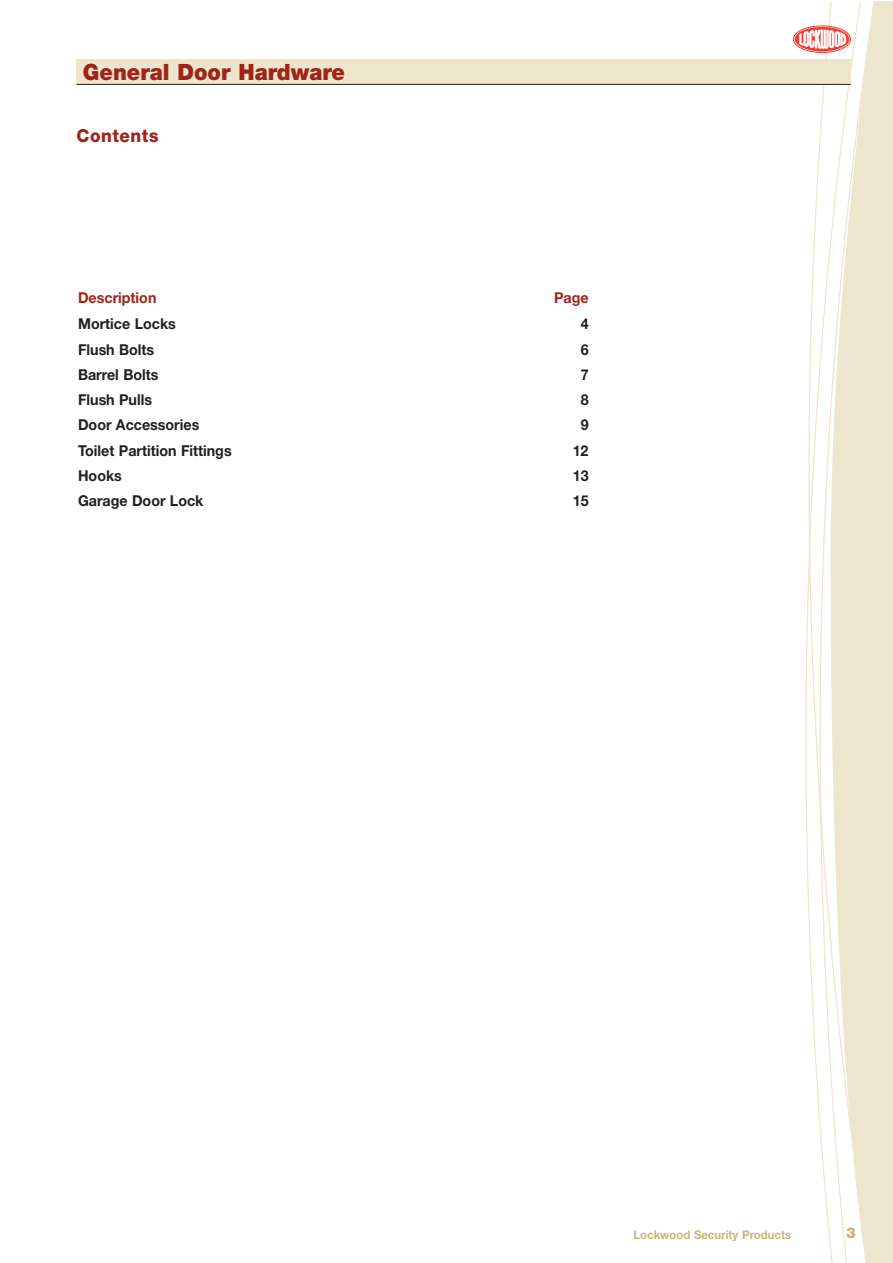
<style>
.page{position:relative;width:893px;height:1263px;background:#fff}
.page>*{position:absolute;margin:0;border:0;box-sizing:border-box;transform-origin:0 0}
.t1{font:900 22.5px "Helvetica Neue LT";color:#9f2419;scale:.95 1}
.t2{font:800 18px "Helvetica Neue LT";letter-spacing:.03em;color:#9f2419;scale:.95 1}
.t3{font:700 15px "Helvetica Neue LT";color:#231f1f;scale:.95 1}
.t4{font:700 15px "Helvetica Neue LT";color:#9f2419;scale:.95 1}
.t5{font:900 15px "Helvetica Neue LT";color:#ccb677;scale:.95 1}
.t6{font:700 12px "Helvetica Neue LT";color:#ccb677;scale:.95 1}
</style>
<div class="page">
<div style="left:886px;top:2px;width:6px;height:1261px;background:#eee5cf"></div>
<svg style="left:802px;top:2px;width:84px;height:1261px"></svg>
<svg style="left:793px;top:26px;width:57px;height:27px"></svg>
<svg style="left:794px;top:27px;width:55px;height:24px"></svg>
<svg style="left:799px;top:30px;width:46px;height:19px"></svg>
<div style="left:77px;top:59px;width:773px;height:25px;background:#eee5cd"></div>
<hr style="left:77px;top:84px;width:773px;height:1px;background:#231f1f">
<h1 class="t1" style="left:83px;top:64px;width:277px">General Door Hardware</h1>
<p class="t2" style="left:77px;top:129px;width:88px">Contents</p>
<p class="t4" style="left:78px;top:292px;width:84px">Description</p>
<p class="t4" style="left:554px;top:292px;width:38px">Page</p>
<p class="t3" style="left:78px;top:319px;width:104px">Mortice Locks</p>
<p class="t3" style="left:580px;top:319px;width:10px">4</p>
<p class="t3" style="left:78px;top:344px;width:82px">Flush Bolts</p>
<p class="t3" style="left:580px;top:344px;width:10px">6</p>
<p class="t3" style="left:78px;top:369px;width:86px">Barrel Bolts</p>
<p class="t3" style="left:580px;top:369px;width:10px">7</p>
<p class="t3" style="left:78px;top:394px;width:79px">Flush Pulls</p>
<p class="t3" style="left:580px;top:394px;width:10px">8</p>
<p class="t3" style="left:78px;top:420px;width:129px">Door Accessories</p>
<p class="t3" style="left:580px;top:420px;width:10px">9</p>
<p class="t3" style="left:78px;top:445px;width:163px">Toilet Partition Fittings</p>
<p class="t3" style="left:572px;top:445px;width:18px">12</p>
<p class="t3" style="left:78px;top:470px;width:48px">Hooks</p>
<p class="t3" style="left:572px;top:470px;width:18px">13</p>
<p class="t3" style="left:78px;top:495px;width:133px">Garage Door Lock</p>
<p class="t3" style="left:572px;top:495px;width:18px">15</p>
<p class="t6" style="left:633px;top:1230px;width:168px">Lockwood Security Products</p>
<p class="t5" style="left:846px;top:1228px;width:12px">3</p>
</div>
